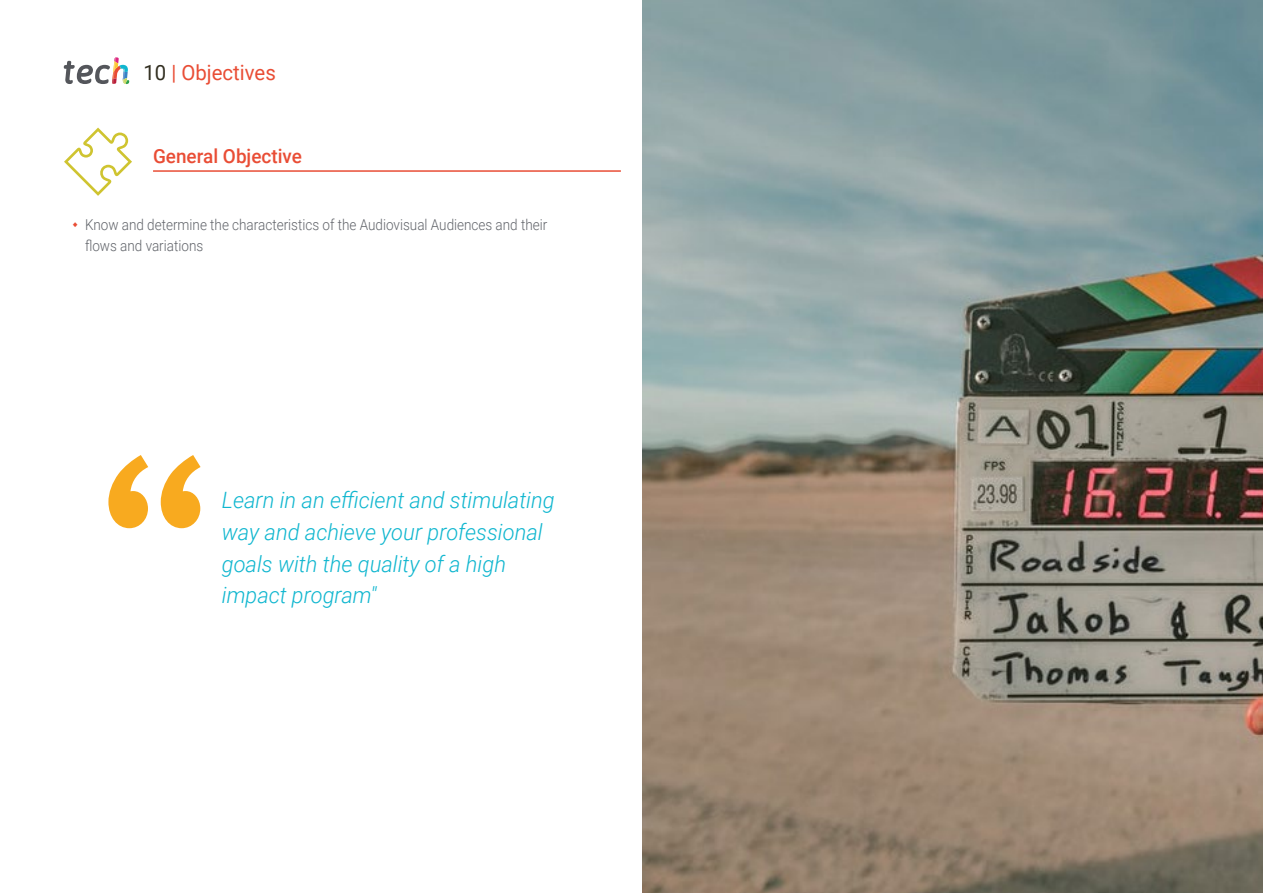
<style>
.page{position:relative;width:1263px;height:893px;background:#fff}
.page>*{position:absolute;margin:0;border:0;box-sizing:border-box;transform-origin:0 0}
.t1{font:italic 300 22.5px/31.5px "Roboto";color:#0fb6cf}
.t2{font:21px "Roboto";color:#e94d35}
.t3{font:500 19.5px "Roboto";color:#e94d35}
.t4{font:300 15px/21px "Roboto";color:#61646a;scale:.9 1}
.s1{color:#312e20}
</style>
<div class="page">
<hr style="left:153px;top:171px;width:468px;height:1px;background:#e94d35">
<svg style="left:64px;top:128px;width:68px;height:68px"></svg>
<img style="left:642px;top:0;width:621px;height:893px">
<svg style="left:64px;top:57px;width:65px;height:27px"></svg>
<svg style="left:108px;top:455px;width:93px;height:73px"></svg>
<p class="t2" style="left:144px;top:57px;width:134px"><span class="s1">10</span> | Objectives</p>
<p class="t3" style="left:153px;top:142px;width:150px">General Objective</p>
<p class="t4" style="left:85px;top:214px;width:515px">Know and determine the characteristics of the Audiovisual Audiences and their flows and variations</p>
<p class="t1" style="left:222px;top:484px;width:334px">Learn in an efficient and stimulating way and achieve your professional goals with the quality of a high impact program"</p>
</div>
